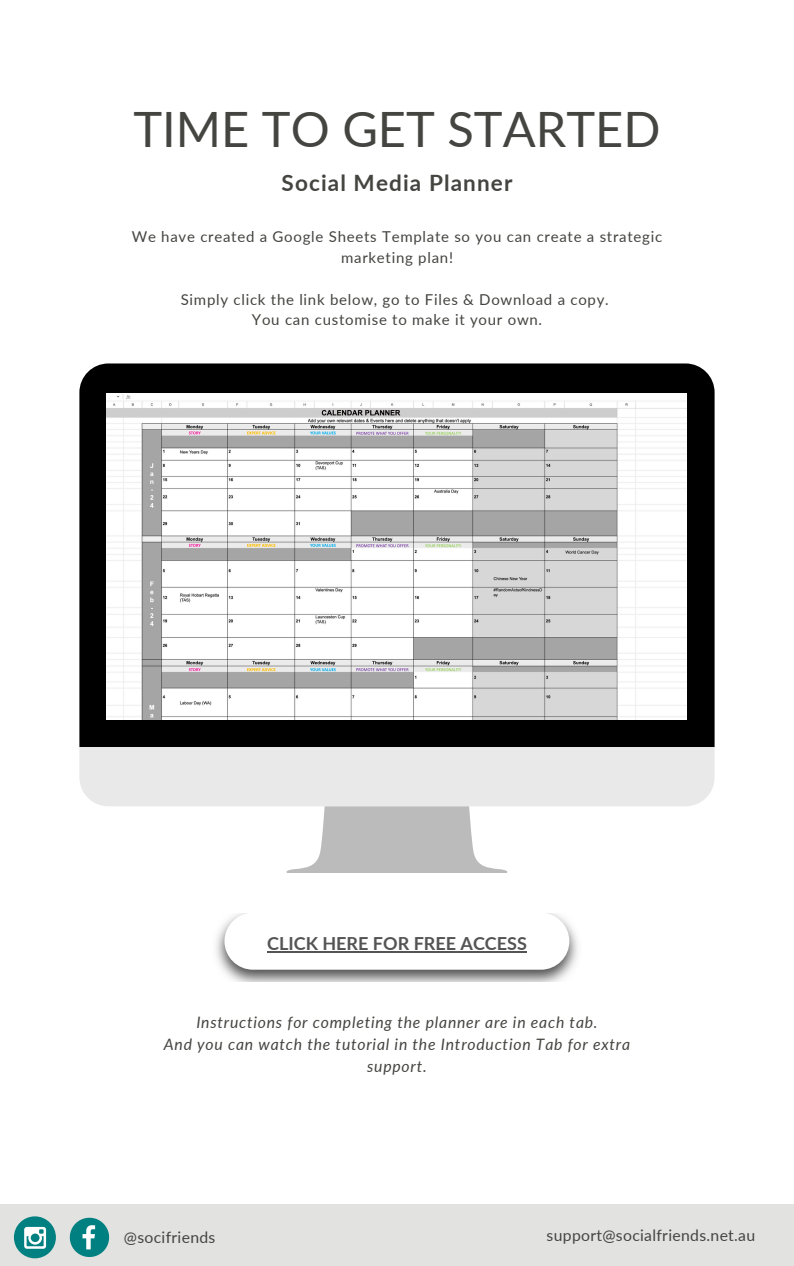
<style>
.page{position:relative;width:794px;height:1266px;background:#fff}
.page>*{position:absolute;margin:0;border:0;box-sizing:border-box;transform-origin:0 0}
.t1{font:48.75px "Lato";color:#444440}
.t2{font:700 22.5px "Lato";letter-spacing:.05em;color:#444440}
.t3{font:700 18px "Lato";color:#545454}
.t4{font:italic 15.75px/21.9px "Lato";letter-spacing:.05em;color:#444440;text-align:center}
.t5{font:15.75px "Lato";letter-spacing:.02em;color:#444440}
.t6{font:15px/20.9px "Lato";letter-spacing:.05em;color:#444440;text-align:center}
</style>
<div class="page">
<div style="left:0;top:1204px;width:793px;height:62px;background:#e2e2e1"></div>
<div style="left:14px;top:1216px;width:42px;height:42px;background:#008080;border-radius:50%"></div>
<svg style="left:24px;top:1227px;width:22px;height:21px"></svg>
<svg style="left:70px;top:1217px;width:39px;height:40px"></svg>
<div style="left:79px;top:363px;width:635px;height:384px;background:#000"></div>
<svg style="left:79px;top:747px;width:635px;height:126px"></svg>
<img style="left:106px;top:393px;width:580px;height:326px">
<img style="left:216px;top:913px;width:362px;height:69px">
<div style="left:224px;top:912px;width:345px;height:57px;background:#fff;border-radius:28px"></div>
<hr style="left:267px;top:950px;width:259px;height:2px;background:#545454">
<p class="t1" style="left:133px;top:99px;width:528px">TIME TO GET STARTED</p>
<p class="t2" style="left:281px;top:169px;width:232px">Social Media Planner</p>
<p class="t6" style="left:132px;top:226px;width:531px">We have created a Google Sheets Template so you can create a strategic marketing plan!</p>
<p class="t6" style="left:181px;top:288px;width:429px">Simply click the link below, go to Files &amp; Download a copy.</p>
<h3 class="t6" style="left:252px;top:309px;width:291px">You can customise to make it your own.</h3>
<p class="t3" style="left:267px;top:932px;width:261px">CLICK HERE FOR FREE ACCESS</p>
<p class="t4" style="left:196px;top:1011px;width:402px">Instructions for completing the planner are in each tab.</p>
<p class="t4" style="left:164px;top:1032px;width:467px">And you can watch the tutorial in the Introduction Tab for extra support.</p>
<h2 class="t5" style="left:124px;top:1227px;width:93px">@socifriends</h2>
<p class="t5" style="left:546px;top:1225px;width:210px">support@socialfriends.net.au</p>
</div>
